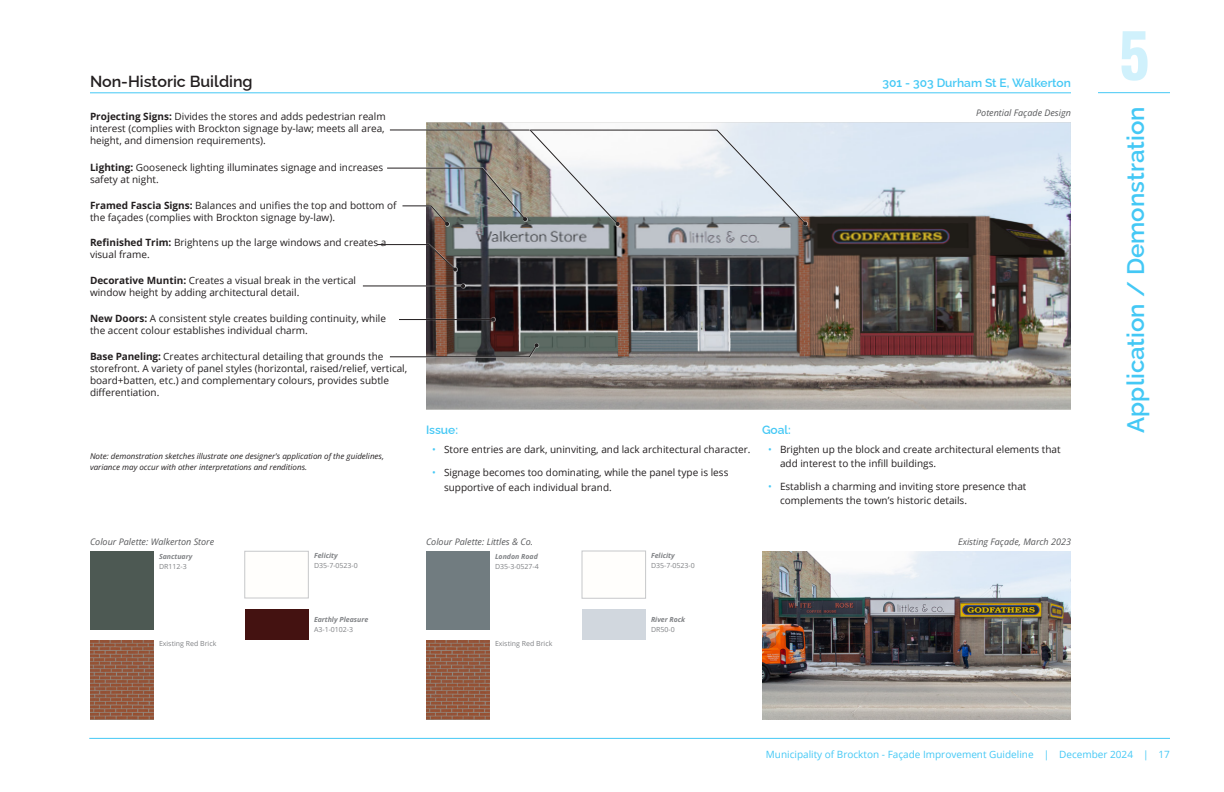
<style>
.page{position:relative;width:1224px;height:792px;background:#fff}
.page>*{position:absolute;margin:0;border:0;box-sizing:border-box;transform-origin:0 0}
.t1{font:700 60px "Oswald";color:#d0f1fc}
.Chapter_Title_-_Repeated{font:600 24px "Raleway";color:#44c8f5}
.Heading{font:600 16px "Raleway";color:#231f20}
.Subheading{font:600 12px "Raleway";color:#44c8f5}
.Paragraph_-_Design_Intent{font:10px/12px "Open Sans";color:#231f20}
.t2{font:10px "Open Sans";color:#44c8f5}
.Photo_Caption{font:italic 9px "Open Sans";color:#57585a}
.Pull_Quote___special_paragraph{font:italic 8px/11px "Open Sans";color:#231f20}
.Colour_Palette{font:7px "Open Sans";color:#808285}
.Colour_Palette_Title{font:italic 700 7px "Open Sans";color:#808285}
.s1{font-weight:700}
.s2{color:#44c8f5}
</style>
<div class="page">
<hr style="left:89px;top:738px;width:1081px;height:1px;background:#44c8f5">
<hr style="left:1098px;top:92px;width:72px;height:1px;background:#44c8f5">
<hr style="left:90px;top:92px;width:981px;height:1px;background:#44c8f5">
<img style="left:426px;top:122px;width:645px;height:288px">
<img style="left:762px;top:551px;width:309px;height:169px">
<div style="left:426px;top:551px;width:63px;height:78px;background:#717c80"></div>
<div style="left:582px;top:551px;width:64px;height:48px;background:#fffefc;border:1px solid #c7c8ca"></div>
<div style="left:582px;top:609px;width:64px;height:30px;background:#d1d7de"></div>
<img style="left:426px;top:641px;width:63px;height:79px">
<img style="left:90px;top:641px;width:63px;height:79px">
<div style="left:90px;top:551px;width:63px;height:78px;background:#4d5953"></div>
<div style="left:245px;top:609px;width:64px;height:30px;background:#441211"></div>
<div style="left:244px;top:551px;width:65px;height:47px;background:#fffefc;border:1px solid #c7c8ca"></div>
<svg style="left:620px;top:129px;width:186px;height:95px"></svg>
<svg style="left:803px;top:222px;width:4px;height:4px"></svg>
<div style="left:402px;top:205px;width:48px;height:22px;background:#fff;opacity:.5"></div>
<svg style="left:387px;top:129px;width:233px;height:97px"></svg>
<div style="left:376px;top:243px;width:82px;height:29px;background:#fff;opacity:.5"></div>
<svg style="left:377px;top:244px;width:80px;height:28px"></svg>
<div style="left:362px;top:283px;width:104px;height:6px;background:#fff;opacity:.5"></div>
<hr style="left:363px;top:286px;width:100px;height:1px;background:#231f20">
<svg style="left:461px;top:284px;width:4px;height:4px"></svg>
<div style="left:389px;top:342px;width:150px;height:16px;background:#fff;opacity:.5"></div>
<svg style="left:389px;top:343px;width:150px;height:14px"></svg>
<div style="left:398px;top:317px;width:98px;height:5px;background:#fff;opacity:.5"></div>
<hr style="left:399px;top:319px;width:94px;height:1px;background:#231f20">
<svg style="left:491px;top:318px;width:4px;height:4px"></svg>
<p class="Heading" style="left:90px;top:69px;width:164px">Non-Historic Building</p>
<p class="Subheading" style="left:883px;top:73px;width:190px">301 - 303 Durham St E, Walkerton</p>
<p class="Paragraph_-_Design_Intent" style="left:90px;top:110px;width:297px;text-align:justify"><span class="s1">Projecting Signs:</span> Divides the stores and adds pedestrian realm interest (complies with Brockton signage by-law; meets all area, height, and dimension requirements).</p>
<p class="Paragraph_-_Design_Intent" style="left:90px;top:161px;width:295px"><span class="s1">Lighting:</span> Gooseneck lighting illuminates signage and increases safety at night.</p>
<p class="Paragraph_-_Design_Intent" style="left:90px;top:199px;width:308px"><span class="s1">Framed Fascia Signs:</span> Balances and unifies the top and bottom of the façades (complies with Brockton signage by-law).</p>
<p class="Paragraph_-_Design_Intent" style="left:90px;top:237px;width:298px"><span class="s1">Refinished Trim:</span> Brightens up the large windows and creates a visual frame.</p>
<p class="Paragraph_-_Design_Intent" style="left:90px;top:274px;width:268px"><span class="s1">Decorative Muntin:</span> Creates a visual break in the vertical window height by adding architectural detail.</p>
<p class="Paragraph_-_Design_Intent" style="left:90px;top:312px;width:298px"><span class="s1">New Doors:</span> A consistent style creates building continuity, while the accent colour establishes individual charm.</p>
<p class="Paragraph_-_Design_Intent" style="left:90px;top:350px;width:319px"><span class="s1">Base Paneling:</span> Creates architectural detailing that grounds the storefront. A variety of panel styles (horizontal, raised/relief, vertical, board+batten, etc.) and complementary colours, provides subtle differentiation.</p>
<p class="Pull_Quote___special_paragraph" style="left:90px;top:450px;width:296px">Note: demonstration sketches illustrate one designer's application of the guidelines, variance may occur with other interpretations and renditions.</p>
<p class="Photo_Caption" style="left:90px;top:535px;width:126px">Colour Palette: Walkerton Store</p>
<p class="Colour_Palette_Title" style="left:159px;top:551px;width:35px">Sanctuary</p>
<p class="Colour_Palette" style="left:159px;top:561px;width:29px">DR112-3</p>
<p class="Colour_Palette" style="left:159px;top:639px;width:59px">Existing Red Brick</p>
<p class="Colour_Palette_Title" style="left:314px;top:551px;width:25px">Felicity</p>
<p class="Colour_Palette" style="left:314px;top:561px;width:45px">D35-7-0523-0</p>
<p class="Colour_Palette_Title" style="left:314px;top:614px;width:56px">Earthly Pleasure</p>
<p class="Colour_Palette" style="left:314px;top:624px;width:41px">A3-1-0102-3</p>
<p class="Photo_Caption" style="left:976px;top:106px;width:96px">Potential Façade Design</p>
<p class="Subheading" style="left:426px;top:420px;width:34px">Issue:</p>
<p class="Paragraph_-_Design_Intent" style="left:432px;top:443px;width:319px"><span class="s2">•</span> Store entries are dark, uninviting, and lack architectural character.</p>
<p class="Paragraph_-_Design_Intent" style="left:444px;top:464px;width:286px;line-height:15px;text-indent:-12px"><span class="s2">•</span> Signage becomes too dominating, while the panel type is less supportive of each individual brand.</p>
<p class="Subheading" style="left:762px;top:420px;width:30px">Goal:</p>
<p class="Paragraph_-_Design_Intent" style="left:780px;top:442px;width:282px;line-height:14px;text-indent:-12px"><span class="s2">•</span> Brighten up the block and create architectural elements that add interest to the infill buildings.</p>
<p class="Paragraph_-_Design_Intent" style="left:780px;top:479px;width:248px;line-height:14px;text-indent:-12px"><span class="s2">•</span> Establish a charming and inviting store presence that complements the town’s historic details.</p>
<p class="Photo_Caption" style="left:426px;top:535px;width:109px">Colour Palette: Littles &amp; Co.</p>
<p class="Colour_Palette_Title" style="left:495px;top:551px;width:44px">London Road</p>
<p class="Colour_Palette" style="left:495px;top:561px;width:45px">D35-3-0527-4</p>
<p class="Colour_Palette_Title" style="left:651px;top:551px;width:25px">Felicity</p>
<p class="Colour_Palette" style="left:651px;top:561px;width:45px">D35-7-0523-0</p>
<p class="Photo_Caption" style="left:958px;top:535px;width:114px">Existing Façade, March 2023</p>
<p class="Colour_Palette" style="left:495px;top:639px;width:59px">Existing Red Brick</p>
<p class="Colour_Palette_Title" style="left:651px;top:614px;width:36px">River Rock</p>
<p class="Colour_Palette" style="left:651px;top:624px;width:25px">DR50-0</p>
<p class="t1" style="left:1118px;top:14px;width:33px">5</p>
<p class="Chapter_Title_-_Repeated" style="left:1116px;top:433px;width:328px;rotate:-90deg">Application / Demonstration</p>
<p class="t2" style="left:766px;top:747px;width:406px">Municipality of Brockton - Façade Improvement Guideline | December 2024 | 17</p>
</div>
